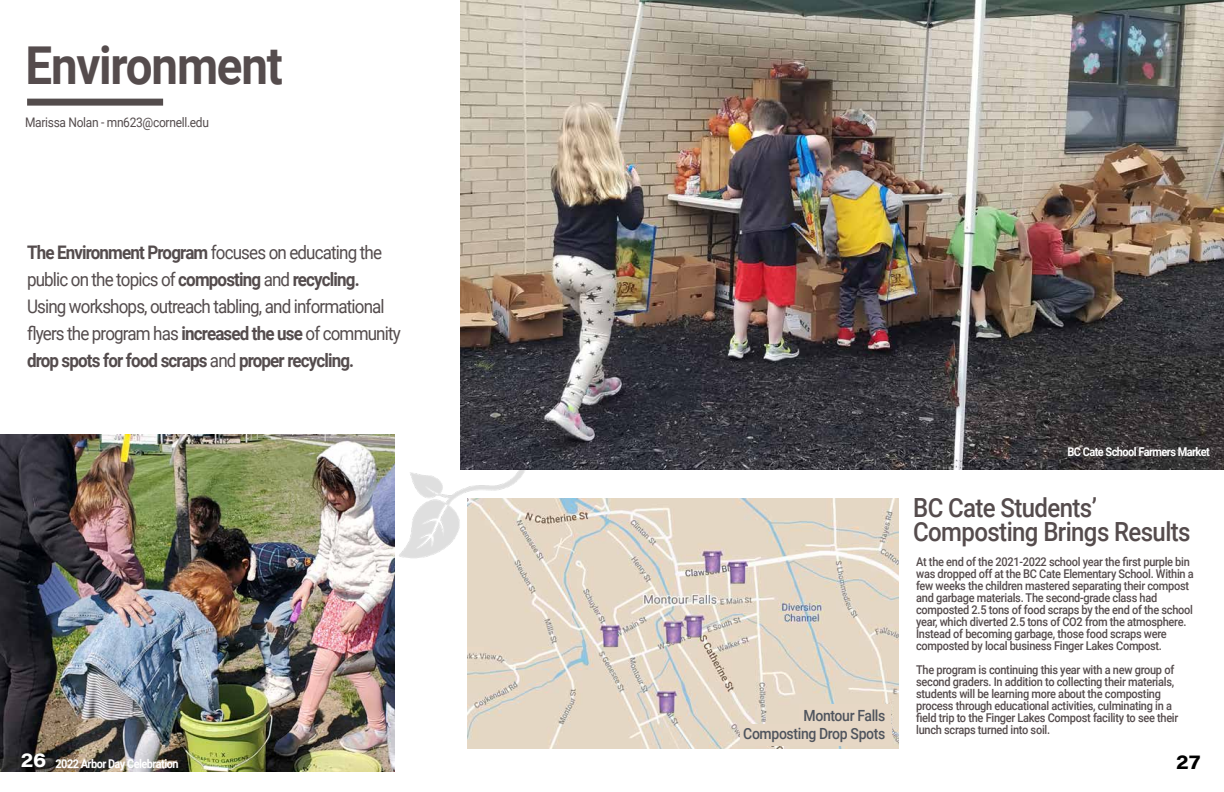
<style>
.page{position:relative;width:1224px;height:792px;background:#fff}
.page>*{position:absolute;margin:0;border:0;box-sizing:border-box;transform-origin:0 0}
.t1{font:700 52.2px "Roboto";letter-spacing:-.025em;color:#554c4d;scale:.91 1}
.t2{font:500 26.4px/24px "Roboto";letter-spacing:-.025em;color:#554c4d;scale:.91 1}
.t3{font:20px "Acumin Variable Concept";color:#000}
.t4{font:20px "Acumin Variable Concept";color:#fff}
.t5{font:18.7px/27px "Roboto";letter-spacing:-.05em;color:#544c4d;scale:.91 1}
.t6{font:500 15.4px/18px "Roboto";letter-spacing:-.025em;color:#4f545d;text-align:right;scale:.91 1}
.t7{font:13.2px "Roboto";letter-spacing:-.025em;color:#544c4d;scale:.91 1}
.t8{font:500 12.1px/12px "Roboto";letter-spacing:-.025em;color:#554c4d;scale:.91 1}
.t9{font:700 12.1px "Roboto";letter-spacing:-.05em;color:#fff;scale:.91 1}
.s1{font-weight:700}
</style>
<div class="page">
<img style="left:468px;top:581px;width:430px;height:168px">
<div style="left:27px;top:99px;width:136px;height:7px;background:#534c4c"></div>
<img style="left:0;top:435px;width:394px;height:337px">
<img style="left:312px;top:0;width:587px;height:581px">
<div style="left:740px;top:724px;width:151px;height:22px;background:#e6d7c5"></div>
<div style="left:799px;top:704px;width:92px;height:22px;background:#e6d7c5"></div>
<img style="left:461px;top:0;width:763px;height:470px">
<h1 class="t1" style="left:26px;top:29px;width:284px">Environment</h1>
<p class="t7" style="left:25px;top:113px;width:204px">Marissa Nolan - mn623@cornell.edu</p>
<p class="t5" style="left:27px;top:238px;width:412px"><span class="s1">The Environment Program</span> focuses on educating the public on the topics of <span class="s1">composting</span> and <span class="s1">recycling.<br></span>Using workshops, outreach tabling, and informational flyers the program has <span class="s1">increased the use</span> of community <span class="s1">drop spots for food scraps</span> and <span class="s1">proper recycling.</span></p>
<h3 class="t4" style="left:21px;top:746px;width:27px">26</h3>
<p class="t9" style="left:56px;top:755px;width:137px">2022 Arbor Day Celebration</p>
<p class="t6" style="left:743px;top:706px;width:158px">Montour Falls<br>Composting Drop Spots</p>
<p class="t9" style="left:1068px;top:443px;width:158px">BC Cate School Farmers Market</p>
<h2 class="t2" style="left:913px;top:494px;width:306px">BC Cate Students’<br>Composting Brings Results</h2>
<p class="t8" style="left:916px;top:555px;width:307px">At the end of the 2021-2022 school year the first purple bin was dropped off at the BC Cate Elementary School. Within a few weeks the children mastered separating their compost and garbage materials. The second-grade class had composted 2.5 tons of food scraps by the end of the school year, which diverted 2.5 tons of CO2 from the atmosphere.<br>Instead of becoming garbage, those food scraps were composted by local business Finger Lakes Compost.</p>
<p class="t8" style="left:916px;top:663px;width:290px">The program is continuing this year with a new group of second graders. In addition to collecting their materials, students will be learning more about the composting process through educational activities, culminating in a field trip to the Finger Lakes Compost facility to see their lunch scraps turned into soil.</p>
<h3 class="t3" style="left:1176px;top:749px;width:26px">27</h3>
</div>
